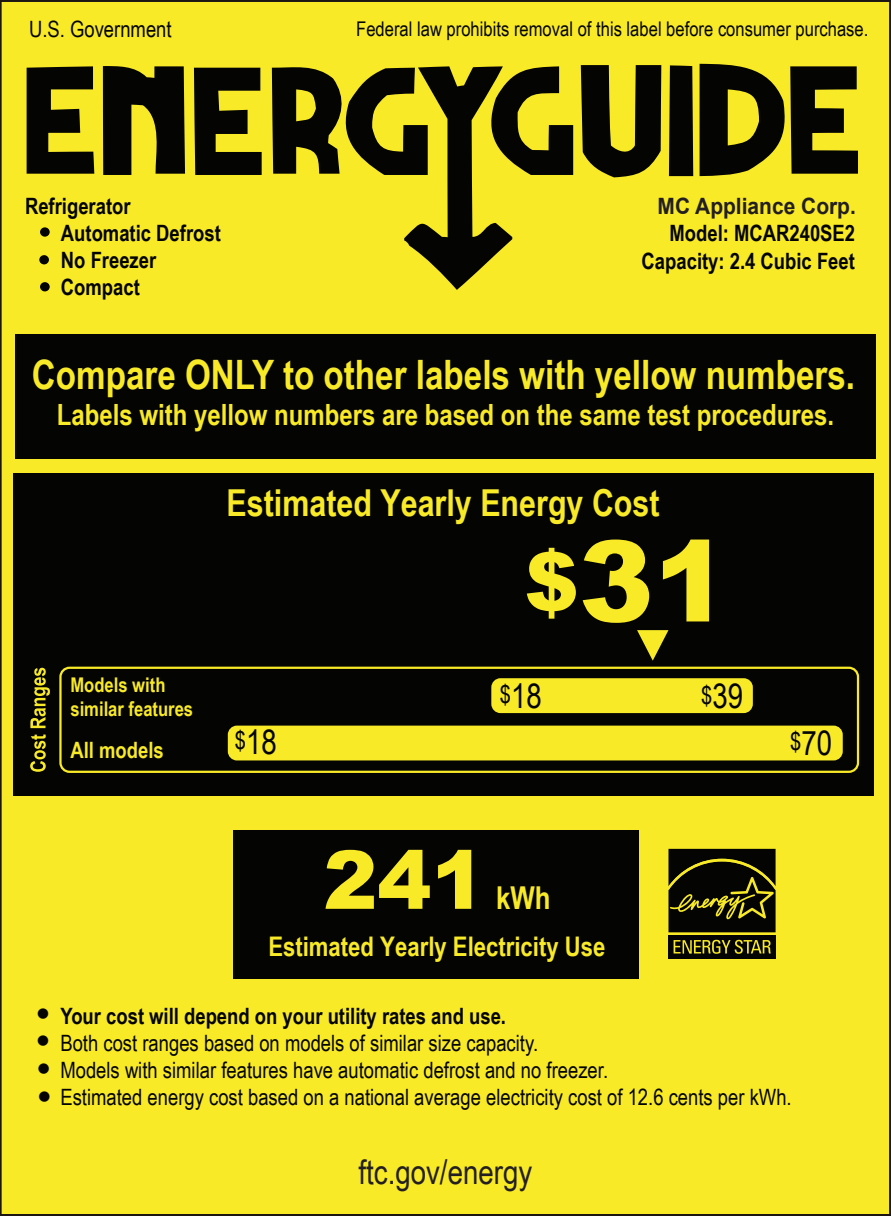
<style>
.page{position:relative;width:891px;height:1216px;background:#fff}
.page>*{position:absolute;margin:0;border:0;box-sizing:border-box;transform-origin:0 0}
.t1{font:900 112.5px "Arial";color:#f9ea28}
.t2{font:900 81px "Arial";color:#f9ea28}
.t3{font:700 40.5px "Arial Narrow";color:#f9ea28}
.t4{font:700 37.12px "Arial Narrow";color:#f9ea28}
.t5{font:33.75px "Arial Narrow";color:#231f20}
.t6{font:33.75px "Arial Narrow";color:#040503}
.t7{font:700 31.5px "Arial Narrow";color:#f9ea28}
.t8{font:700 29.25px "Arial Narrow";color:#f9ea28}
.t9{font:700 27px "Arial Narrow";color:#f9ea28}
.t10{font:22.5px/27px "Arial Narrow";color:#040503}
.t11{font:700 22.5px/27px "Arial Narrow";color:#040503}
.t12{font:700 22.5px "Arial";color:#231f20;scale:.93 1}
.t13{font:700 22.5px "Arial Narrow";color:#f9ea28}
.t14{font:20.25px "Arial Narrow";color:#040503}
.t15{font:700 20.25px/24.3px "Arial Narrow";color:#f9ea28}
.t16{font:11.25px "Zapf Dingbats IT Cby BT";color:#040503}
.s1{font-size:24.75px}
.s2{font-size:81px}
</style>
<div class="page">
<div style="left:0;top:0;width:891px;height:1215px;background:#f9ea28"></div>
<div style="left:234px;top:829px;width:405px;height:149px;background:#040503"></div>
<div style="left:14px;top:473px;width:860px;height:322px;background:#040503"></div>
<svg style="left:30px;top:734px;width:16px;height:37px"></svg>
<svg style="left:30px;top:667px;width:20px;height:61px"></svg>
<div style="left:15px;top:334px;width:861px;height:124px;background:#040503"></div>
<div style="left:39px;top:255px;width:10px;height:9px;background:#040503;border-radius:50%"></div>
<div style="left:40px;top:282px;width:10px;height:9px;background:#040503;border-radius:50%"></div>
<div style="left:40px;top:227px;width:10px;height:10px;background:#040503;border-radius:50%"></div>
<svg style="left:581px;top:65px;width:80px;height:112px;background:#534f0e"></svg>
<svg style="left:669px;top:65px;width:24px;height:111px;background:#0c0d04"></svg>
<svg style="left:103px;top:66px;width:82px;height:109px;background:#37350a"></svg>
<svg style="left:194px;top:68px;width:68px;height:107px;background:#4b470d"></svg>
<svg style="left:27px;top:66px;width:67px;height:108px;background:#4d490e"></svg>
<svg style="left:272px;top:64px;width:301px;height:226px;background:#a0971a"></svg>
<svg style="left:700px;top:64px;width:158px;height:112px;background:#55510f"></svg>
<div style="left:59px;top:666px;width:800px;height:107px;border:2px solid #f9ea28;border-radius:9px"></div>
<div style="left:228px;top:725px;width:615px;height:35px;background:#f9ea28;border-radius:9px"></div>
<div style="left:491px;top:678px;width:262px;height:35px;background:#f9ea28;border-radius:9px"></div>
<svg style="left:637px;top:630px;width:31px;height:30px"></svg>
<svg style="left:668px;top:848px;width:108px;height:84px;background:#282608"></svg>
<div style="left:668px;top:935px;width:108px;height:23px;background:#040503"></div>
<svg style="left:674px;top:939px;width:97px;height:14px"></svg>
<p class="t10" style="left:29px;top:14px;width:144px">U.S. Government</p>
<p class="t14" style="left:356px;top:14px;width:514px">Federal law prohibits removal of this label before consumer purchase.</p>
<p class="t11" style="left:61px;top:191px;width:161px;text-indent:-36px">Refrigerator<br>Automatic Defrost<br>No Freezer<br>Compact</p>
<p class="t12" style="left:658px;top:191px;width:215px">MC Appliance Corp.</p>
<p class="t11" style="left:642px;top:218px;width:215px;line-height:27.7px;text-align:right">Model: MCAR240SE2<br>Capacity: 2.4 Cubic Feet</p>
<h3 class="t3" style="left:32px;top:344px;width:825px">Compare ONLY to other labels with yellow numbers.</h3>
<h3 class="t8" style="left:57px;top:392px;width:779px">Labels with yellow numbers are based on the same test procedures.</h3>
<h3 class="t4" style="left:227px;top:475px;width:435px">Estimated Yearly Energy Cost</h3>
<p class="t15" style="left:70px;top:672px;width:124px">Models with similar features</p>
<p class="t13" style="left:70px;top:733px;width:95px">All models</p>
<h3 class="t6" style="left:235px;top:717px;width:44px"><span class="s1">$</span>18</h3>
<h1 class="t1" style="left:525px;top:499px;width:206px"><span class="s2">$</span>31</h1>
<h3 class="t6" style="left:500px;top:671px;width:44px"><span class="s1">$</span>18</h3>
<h3 class="t6" style="left:701px;top:671px;width:44px"><span class="s1">$</span>39</h3>
<h3 class="t6" style="left:790px;top:718px;width:44px"><span class="s1">$</span>70</h3>
<h2 class="t2" style="left:323px;top:821px;width:164px">241</h2>
<h3 class="t7" style="left:496px;top:873px;width:56px">kWh</h3>
<p class="t9" style="left:268px;top:926px;width:339px">Estimated Yearly Electricity Use</p>
<p class="t16" style="left:37px;top:1007px;width:13px">●</p>
<p class="t16" style="left:37px;top:1034px;width:13px">●</p>
<p class="t16" style="left:38px;top:1063px;width:13px">●</p>
<p class="t16" style="left:39px;top:1091px;width:13px">●</p>
<p class="t11" style="left:60px;top:1001px;width:447px">Your cost will depend on your utility rates and use.</p>
<p class="t10" style="left:60px;top:1028px;width:733px">Both cost ranges based on models of similar size capacity.<br>Models with similar features have automatic defrost and no freezer.<br>Estimated energy cost based on a national average electricity cost of 12.6 cents per kWh.</p>
<h3 class="t5" style="left:358px;top:1146px;width:175px">ftc.gov/energy</h3>
</div>
